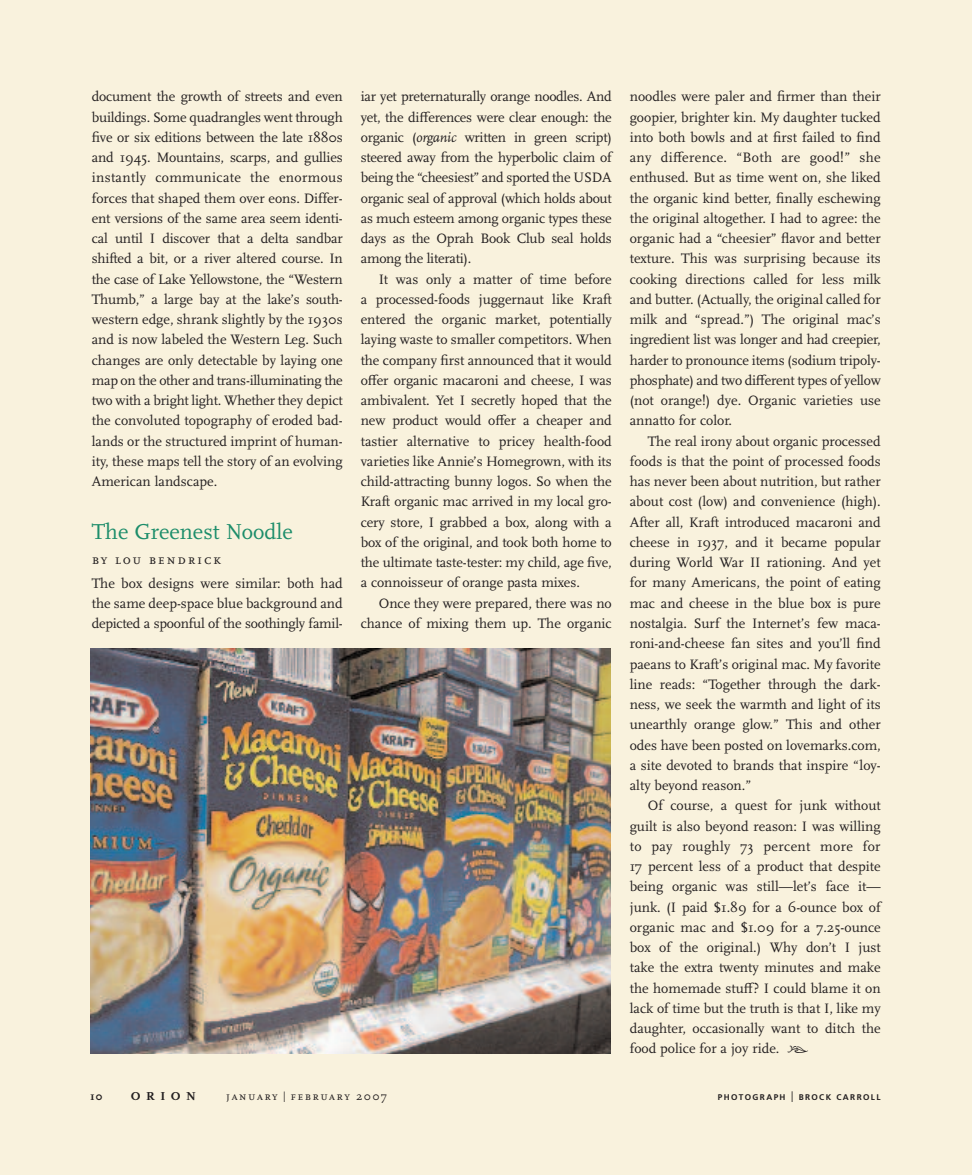
<style>
.page{position:relative;width:972px;height:1175px;background:#fff}
.page>*{position:absolute;margin:0;border:0;box-sizing:border-box;transform-origin:0 0}
.t1{font:22.5px "Scala";color:#1c8d6a}
.t2{font:14.25px/20.2px "Scala";color:#231f20;text-align:justify}
.t3{font:14.25px "Scala Caps";letter-spacing:.12em;color:#231f20}
.t4{font:12px "Scala Caps";letter-spacing:.12em;color:#231f20}
.t5{font:700 12px "Scala";letter-spacing:.42em;color:#231f20;scale:1.1 1}
.t6{font:700 12px "Scala";letter-spacing:.42em;color:#231f20}
.t7{font:700 8.25px "Frutiger";letter-spacing:.165em;color:#231f20}
.s1{font-family:"Scala Regular Expert"}
.s2{font-style:italic}
.s3{font-family:"Frutiger";font-weight:700;font-size:15px}
.s4{font-family:"Vine Leaves 2 XH";font-size:15.75px}
.s5{font-size:14.25px}
</style>
<div class="page">
<div style="left:0;top:0;width:972px;height:1174px;background:#f9f2dd"></div>
<img style="left:90px;top:648px;width:521px;height:405px">
<p class="t2" style="left:92px;top:88px;width:253px">document the growth of streets and even buildings. Some quadrangles went through <span class="s1">&gt;</span>ve or six editions between the late 1880s and 1945. Mountains, scarps, and gullies instantly communicate the enormous forces that shaped them over eons. Differ&shy;ent versions of the same area seem identi&shy;cal until I discover that a delta sandbar shifted a bit, or a river altered course. In the case of Lake Yellowstone, the “Western Thumb,” a large bay at the lake’s south&shy;western edge, shrank slightly by the 1930s and is now labeled the Western Leg. Such changes are only detectable by laying one map on the other and trans-illuminating the two with a bright light. Whether they depict the convoluted topography of eroded bad&shy;lands or the structured imprint of human&shy;ity, these maps tell the story of an evolving American landscape.</p>
<h1 class="t1" style="left:92px;top:524px;width:203px">The Greenest Noodle</h1>
<p class="t3" style="left:92px;top:554px;width:131px">by lou bendrick</p>
<p class="t2" style="left:92px;top:574px;width:253px">The box designs were similar: both had the same deep-space blue background and depicted a spoonful of the soothingly famil-</p>
<p class="t2" style="left:361px;top:88px;width:253px">iar yet preternaturally orange noodles. And yet, the di<span class="s1">=</span>erences were clear enough: the organic (<span class="s2">organic</span> written in green script) steered away from the hyperbolic claim of being the “cheesiest” and sported the USDA organic seal of approval (which holds about as much esteem among organic types these days as the Oprah Book Club seal holds among the literati).</p>
<p class="t2" style="left:361px;top:270px;width:253px;text-indent:18px">It was only a matter of time before a processed-foods juggernaut like Kraft entered the organic market, potentially laying waste to smaller competitors. When the company <span class="s1">&gt;</span>rst announced that it would o<span class="s1">=</span>er organic macaroni and cheese, I was ambivalent. Yet I secretly hoped that the new product would o<span class="s1">=</span>er a cheaper and tastier alternative to pricey health-food varieties like Annie’s Homegrown, with its child-attracting bunny logos. So when the Kraft organic mac arrived in my local gro&shy;cery store, I grabbed a box, along with a box of the original, and took both home to the ultimate taste-tester: my child, age <span class="s1">&gt;</span>ve, a connoisseur of orange pasta mixes.</p>
<p class="t2" style="left:361px;top:594px;width:253px;text-align:right">Once they were prepared, there was no chance of mixing them up. The organic</p>
<p class="t6" style="left:90px;top:1091px;width:14px">10</p>
<p class="t4" style="left:284px;top:1091px;width:105px"><span class="s3">I</span> february 2007</p>
<p class="t5" style="left:131px;top:1091px;width:61px">ORION</p>
<p class="t4" style="left:226px;top:1091px;width:53px">january</p>
<p class="t2" style="left:630px;top:88px;width:253px">noodles were paler and <span class="s1">&gt;</span>rmer than their goopier, brighter kin. My daughter tucked into both bowls and at <span class="s1">&gt;</span>rst failed to <span class="s1">&gt;</span>nd any di<span class="s1">=</span>erence. “Both are good!” she enthused. But as time went on, she liked the organic kind better, <span class="s1">&gt;</span>nally eschewing the original altogether. I had to agree: the organic had a “cheesier” <span class="s1">?</span>avor and better texture. This was surprising because its cooking directions called for less milk and butter. (Actually, the original called for milk and “spread.”) The original mac’s ingredient list was longer and had creepier, harder to pronounce items (sodium tripoly&shy;phosphate) and two di<span class="s1">=</span>erent types of yellow (not orange!) dye. Organic varieties use annatto for color.</p>
<p class="t2" style="left:630px;top:432px;width:253px;text-indent:18px">The real irony about organic processed foods is that the point of processed foods has never been about nutrition, but rather about cost (low) and convenience (high).<br>After all, Kraft introduced macaroni and cheese in 1937, and it became popular during World War II rationing. And yet for many Americans, the point of eating mac and cheese in the blue box is pure nostalgia. Surf the Internet’s few maca&shy;roni-and-cheese fan sites and you’ll <span class="s1">&gt;</span>nd paeans to Kraft’s original mac. My favorite line reads: “Together through the dark&shy;ness, we seek the warmth and light of its unearthly orange glow.” This and other odes have been posted on lovemarks.com, a site devoted to brands that inspire “loy&shy;alty beyond reason.”</p>
<p class="t2" style="left:630px;top:797px;width:253px;text-indent:18px">Of course, a quest for junk without guilt is also beyond reason: I was willing to pay roughly 73 percent more for 17 percent less of a product that despite being organic was still—let’s face it— junk. (I paid $1.89 for a 6-ounce box of organic mac and $1.09 for a 7.25-ounce box of the original.) Why don’t I just take the extra twenty minutes and make the homemade stu<span class="s1">=</span>? I could blame it on lack of time but the truth is that I, like my daughter, occasionally want to ditch the food police for a joy ride. <span class="s4">a</span></p>
<p class="t7" style="left:718px;top:1093px;width:164px">PHOTOGRAPH <span class="s5">l</span> BROCK CARROLL</p>
</div>
